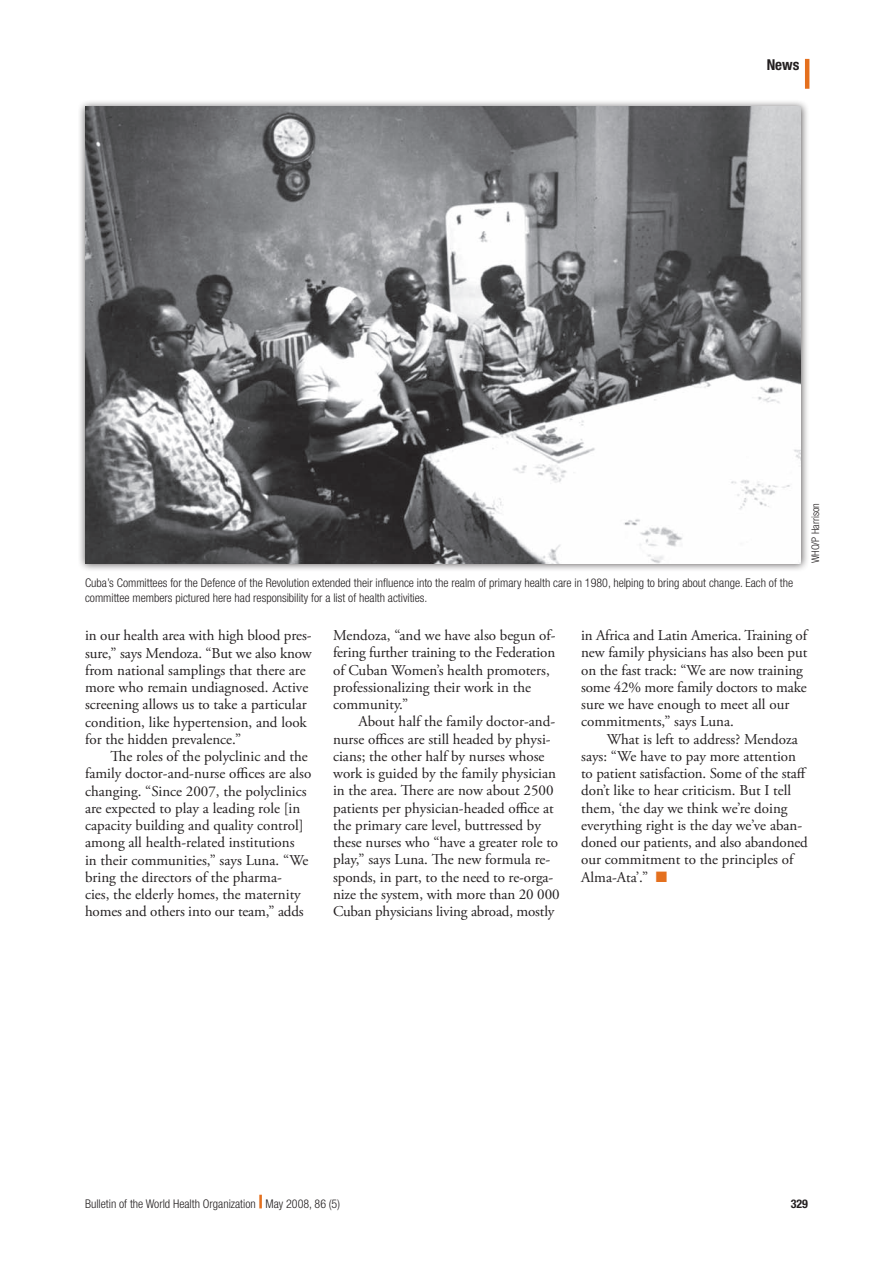
<style>
.page{position:relative;width:893px;height:1263px;background:#fff}
.page>*{position:absolute;margin:0;border:0;box-sizing:border-box;transform-origin:0 0}
.Text_para{font:15px/17.2px "Adobe Garamond Pro";color:#231f20}
.t1{font:700 condensed 15px "Helvetica Neue LT Std";color:#231f20}
.t2{font:300 condensed 12px/15px "Helvetica Neue LT Std";color:#231f20}
.t3{font:700 condensed 12px "Helvetica Neue LT Std";color:#231f20}
.t4{font:300 condensed 10.5px "Helvetica Neue LT Std";color:#231f20}
.s1{color:#e4701e}
.s2{font-weight:800;font-stretch:expanded;font-size:18px;color:#e4701e}
</style>
<div class="page">
<hr style="left:805px;top:59px;width:4px;height:30px;background:#e4701e">
<div style="left:78px;top:99px;width:738px;height:479px;background:#231f20;opacity:.75"></div>
<img style="left:85px;top:106px;width:716px;height:457px">
<p class="t1" style="left:767px;top:55px;width:34px">News</p>
<p class="t4" style="left:809px;top:563px;width:62px;rotate:-90deg">WHO/P Harrison</p>
<p class="t2" style="left:85px;top:575px;width:710px">Cuba’s Committees for the Defence of the Revolution extended their influence into the realm of primary health care in 1980, helping to bring about change. Each of the committee members pictured here had responsibility for a list of health activities.</p>
<p class="Text_para" style="left:333px;top:627px;width:224px">Mendoza, “and we have also begun of&shy;fering further training to the Federation of Cuban Women’s health promoters, professionalizing their work in the community.”</p>
<p class="Text_para" style="left:333px;top:713px;width:228px;text-indent:26px">About half the family doctor-and&shy;nurse offices are still headed by physi&shy;cians; the other half by nurses whose work is guided by the family physician in the area. There are now about 2500 patients per physician-headed office at the primary care level, buttressed by these nurses who “have a greater role to play,” says Luna. The new formula re&shy;sponds, in part, to the need to re-orga&shy;nize the system, with more than 20 000<br>Cuban physicians living abroad, mostly</p>
<p class="Text_para" style="left:85px;top:627px;width:228px">in our health area with high blood pres&shy;sure,” says Mendoza. “But we also know from national samplings that there are more who remain undiagnosed. Active screening allows us to take a particular condition, like hypertension, and look for the hidden prevalence.”</p>
<p class="Text_para" style="left:85px;top:748px;width:228px;text-indent:26px">The roles of the polyclinic and the family doctor-and-nurse offices are also changing. “Since 2007, the polyclinics are expected to play a leading role [in capacity building and quality control] among all health-related institutions<br>in their communities,” says Luna. “We bring the directors of the pharma-<br>cies, the elderly homes, the maternity homes and others into our team,” adds</p>
<p class="Text_para" style="left:581px;top:627px;width:228px">in Africa and Latin America. Training of new family physicians has also been put on the fast track: “We are now training some 42% more family doctors to make sure we have enough to meet all our commitments,” says Luna.</p>
<p class="Text_para" style="left:581px;top:731px;width:228px;text-indent:26px">What is left to address? Mendoza says: “We have to pay more attention to patient satisfaction. Some of the staff don’t like to hear criticism. But I tell them, ‘the day we think we’re doing everything right is the day we’ve aban&shy;doned our patients, and also abandoned our commitment to the principles of Alma-Ata’.” <span class="s1">■</span></p>
<p class="t2" style="left:85px;top:1196px;width:257px">Bulletin of the World Health Organization <span class="s2">|</span> May 2008, 86 (5)</p>
<p class="t3" style="left:791px;top:1196px;width:19px">329</p>
</div>
